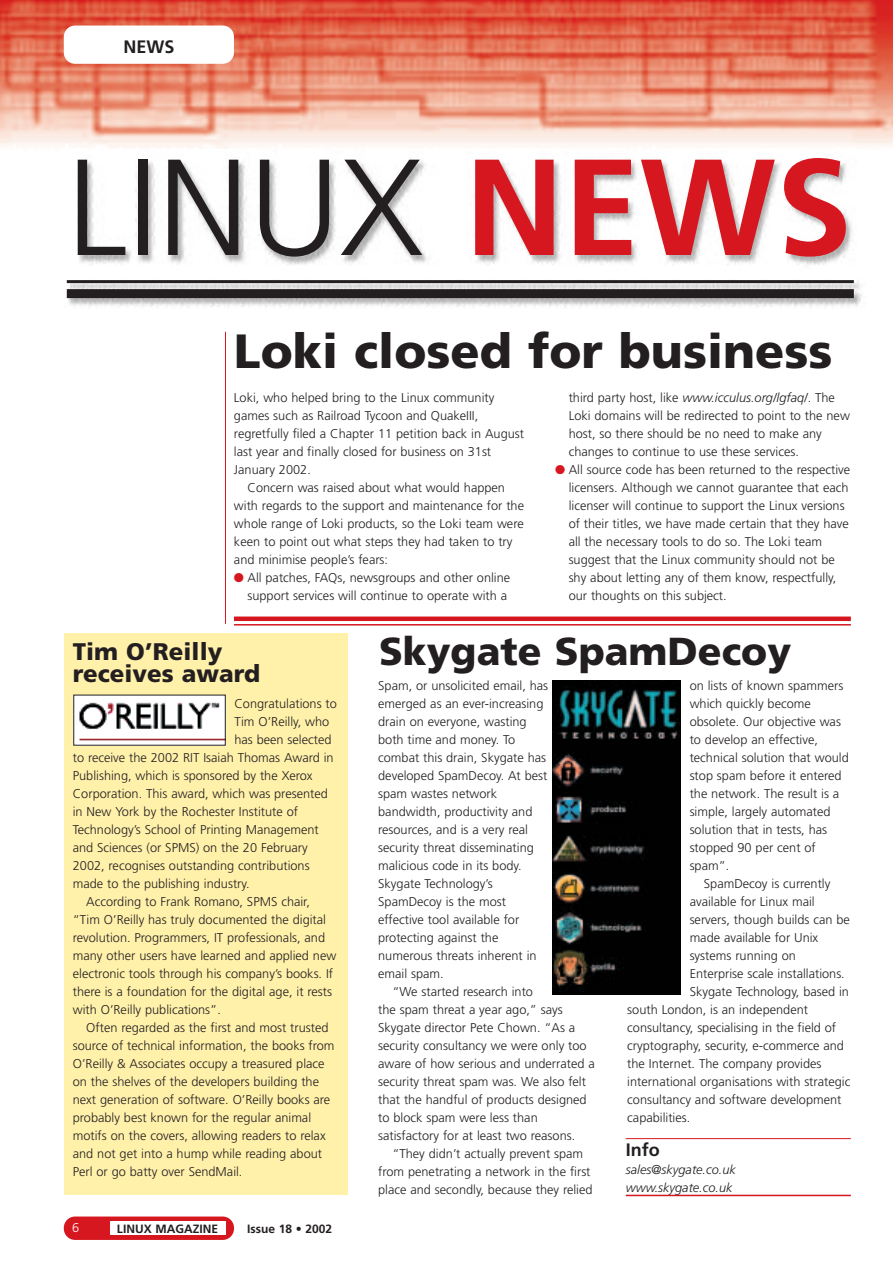
<style>
.page{position:relative;width:893px;height:1262px;background:#fff}
.page>*{position:absolute;margin:0;border:0;box-sizing:border-box;transform-origin:0 0}
.t1{font:300 136.5px "Frutiger";color:#231f20}
.t2{font:900 48px "Frutiger";color:#231f20}
.t3{font:900 39px "Frutiger";color:#231f20}
.t4{font:900 24px/22.5px "Frutiger";color:#231f20}
.t5{font:700 18px "Frutiger";color:#231f20}
.t6{font:300 12.75px/18px "Frutiger";color:#231f20}
.t7{font:italic 300 12.75px/18px "Frutiger";color:#231f20}
.t8{font:300 12.75px "Frutiger";color:#fff}
.t9{font:700 12px "Frutiger";color:#231f20}
.s1{font-weight:700;color:#d7171f}
.s2{color:#d7171f}
.s3{font-style:italic}
</style>
<div class="page">
<img style="left:1px;top:0;width:891px;height:149px">
<div style="left:64px;top:26px;width:170px;height:38px;background:#fff;border-radius:11px"></div>
<hr style="left:225px;top:332px;width:1px;height:292px;background:#d7171f">
<div style="left:64px;top:1216px;width:170px;height:23px;background:#d7171f;border-radius:11px"></div>
<div style="left:110px;top:1221px;width:115px;height:13px;background:#fff"></div>
<img style="left:66px;top:158px;width:796px;height:150px">
<hr style="left:67px;top:280px;width:786px;height:3px;background:#231f20">
<div style="left:67px;top:289px;width:786px;height:9px;background:#231f20"></div>
<div style="left:64px;top:632px;width:283px;height:562px;background:#fff0aa"></div>
<img style="left:76px;top:697px;width:147px;height:46px">
<div style="left:234px;top:616px;width:616px;height:5px;background:#d7171f"></div>
<hr style="left:234px;top:624px;width:616px;height:1px;background:#d7171f">
<img style="left:552px;top:681px;width:128px;height:313px">
<hr style="left:626px;top:1138px;width:224px;height:1px;background:#d7171f">
<hr style="left:626px;top:1194px;width:224px;height:2px;background:#d7171f">
<h3 class="t5" style="left:123px;top:39px;width:53px">NEWS</h3>
<h1 class="t1" style="left:67px;top:153px;width:786px">LINUX <span class="s1">NEWS</span></h1>
<h2 class="t2" style="left:234px;top:332px;width:600px">Loki closed for business</h2>
<p class="t6" style="left:234px;top:389px;width:291px">Loki, who helped bring to the Linux community games such as Railroad Tycoon and QuakeIII, regretfully filed a Chapter 11 petition back in August last year and finally closed for business on 31st January 2002.</p>
<p class="t6" style="left:234px;top:479px;width:291px;text-indent:13px">Concern was raised about what would happen with regards to the support and maintenance for the whole range of Loki products, so the Loki team were keen to point out what steps they had taken to try and minimise people’s fears:</p>
<p class="t6" style="left:234px;top:569px;width:278px;text-align:right"><span class="s2">●</span> All patches, FAQs, newsgroups and other online support services will continue to operate with a</p>
<p class="t6" style="left:568px;top:389px;width:283px">third party host, like <span class="s3">www.icculus.org/lgfaq/</span>. The Loki domains will be redirected to point to the new host, so there should be no need to make any changes to continue to use these services.</p>
<p class="t6" style="left:568px;top:461px;width:283px;text-indent:-13px"><span class="s2">●</span> All source code has been returned to the respective licensers. Although we cannot guarantee that each licenser will continue to support the Linux versions of their titles, we have made certain that they have all the necessary tools to do so. The Loki team suggest that the Linux community should not be shy about letting any of them know, respectfully, our thoughts on this subject.</p>
<h3 class="t4" style="left:73px;top:642px;width:189px">Tim O’Reilly receives award</h3>
<p class="t6" style="left:234px;top:695px;width:104px">Congratulations to</p>
<p class="t6" style="left:234px;top:713px;width:96px">Tim O’Reilly, who</p>
<p class="t6" style="left:234px;top:731px;width:99px">has been selected</p>
<p class="t6" style="left:73px;top:749px;width:262px">to receive the 2002 RIT Isaiah Thomas Award in</p>
<p class="t6" style="left:73px;top:767px;width:241px">Publishing, which is sponsored by the Xerox</p>
<p class="t6" style="left:73px;top:785px;width:256px">Corporation. This award, which was presented</p>
<p class="t6" style="left:73px;top:803px;width:227px">in New York by the Rochester Institute of</p>
<p class="t6" style="left:73px;top:821px;width:247px">Technology’s School of Printing Management</p>
<p class="t6" style="left:73px;top:839px;width:236px">and Sciences (or SPMS) on the 20 February</p>
<p class="t6" style="left:73px;top:857px;width:238px">2002, recognises outstanding contributions</p>
<p class="t6" style="left:73px;top:875px;width:178px">made to the publishing industry.</p>
<p class="t6" style="left:86px;top:893px;width:225px">According to Frank Romano, SPMS chair,</p>
<p class="t6" style="left:73px;top:911px;width:255px">“Tim O’Reilly has truly documented the digital</p>
<p class="t6" style="left:73px;top:929px;width:254px">revolution. Programmers, IT professionals, and</p>
<p class="t6" style="left:73px;top:947px;width:265px">many other users have learned and applied new</p>
<p class="t6" style="left:73px;top:965px;width:262px">electronic tools through his company’s books. If</p>
<p class="t6" style="left:73px;top:983px;width:261px">there is a foundation for the digital age, it rests</p>
<p class="t6" style="left:73px;top:1001px;width:150px">with O’Reilly publications”.</p>
<p class="t6" style="left:86px;top:1019px;width:244px">Often regarded as the first and most trusted</p>
<p class="t6" style="left:73px;top:1037px;width:263px">source of technical information, the books from</p>
<p class="t6" style="left:73px;top:1055px;width:253px">O’Reilly &amp; Associates occupy a treasured place</p>
<p class="t6" style="left:73px;top:1073px;width:248px">on the shelves of the developers building the</p>
<p class="t6" style="left:73px;top:1091px;width:259px">next generation of software. O’Reilly books are</p>
<p class="t6" style="left:73px;top:1109px;width:240px">probably best known for the regular animal</p>
<p class="t6" style="left:73px;top:1127px;width:254px">motifs on the covers, allowing readers to relax</p>
<p class="t6" style="left:73px;top:1145px;width:251px">and not get into a hump while reading about</p>
<p class="t6" style="left:73px;top:1163px;width:171px">Perl or go batty over SendMail.</p>
<p class="t8" style="left:72px;top:1222px;width:9px">6</p>
<p class="t9" style="left:117px;top:1223px;width:102px">LINUX MAGAZINE</p>
<p class="t9" style="left:247px;top:1223px;width:87px">Issue 18 • 2002</p>
<h3 class="t3" style="left:379px;top:636px;width:413px">Skygate SpamDecoy</h3>
<p class="t6" style="left:378px;top:677px;width:171px">Spam, or unsolicited email, has emerged as an ever-increasing drain on everyone, wasting both time and money. To combat this drain, Skygate has developed SpamDecoy. At best spam wastes network bandwidth, productivity and resources, and is a very real security threat disseminating malicious code in its body.<br>Skygate Technology’s<br>SpamDecoy is the most effective tool available for protecting against the numerous threats inherent in email spam.</p>
<p class="t6" style="left:378px;top:983px;width:218px;text-indent:14px">“We started research into<br>the spam threat a year ago,” says Skygate director Pete Chown. “As a security consultancy we were only too aware of how serious and underrated a security threat spam was. We also felt that the handful of products designed to block spam were less than satisfactory for at least two reasons.</p>
<p class="t6" style="left:378px;top:1145px;width:216px;text-align:center">“They didn’t actually prevent spam from penetrating a network in the first place and secondly, because they relied</p>
<p class="t6" style="left:689px;top:677px;width:161px">on lists of known spammers which quickly become obsolete. Our objective was to develop an effective, technical solution that would stop spam before it entered the network. The result is a simple, largely automated solution that in tests, has stopped 90 per cent of spam”.</p>
<p class="t6" style="left:703px;top:875px;width:128px">SpamDecoy is currently</p>
<p class="t6" style="left:689px;top:893px;width:126px">available for Linux mail</p>
<p class="t6" style="left:689px;top:911px;width:162px">servers, though builds can be</p>
<p class="t6" style="left:689px;top:929px;width:130px">made available for Unix</p>
<p class="t6" style="left:689px;top:947px;width:108px">systems running on</p>
<p class="t6" style="left:689px;top:965px;width:157px">Enterprise scale installations.</p>
<p class="t6" style="left:689px;top:983px;width:161px">Skygate Technology, based in</p>
<p class="t6" style="left:627px;top:1001px;width:182px">south London, is an independent</p>
<p class="t6" style="left:627px;top:1019px;width:210px">consultancy, specialising in the field of</p>
<p class="t6" style="left:627px;top:1037px;width:218px">cryptography, security, e-commerce and</p>
<p class="t6" style="left:627px;top:1055px;width:196px">the Internet. The company provides</p>
<p class="t6" style="left:627px;top:1073px;width:224px">international organisations with strategic</p>
<p class="t6" style="left:627px;top:1091px;width:216px">consultancy and software development</p>
<p class="t6" style="left:627px;top:1109px;width:65px">capabilities.</p>
<h3 class="t5" style="left:626px;top:1142px;width:35px">Info</h3>
<p class="t7" style="left:626px;top:1161px;width:112px">sales@skygate.co.uk www.skygate.co.uk</p>
</div>
